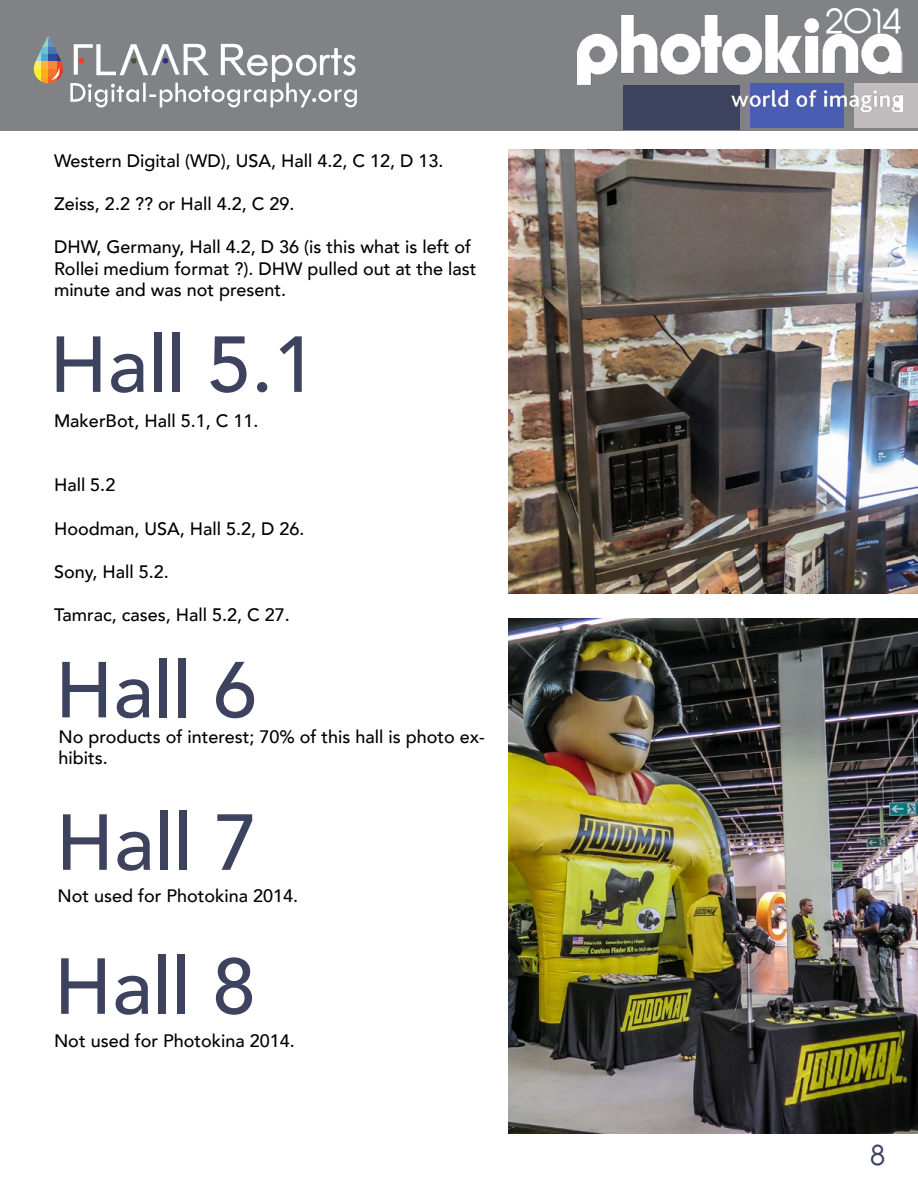
<style>
.page{position:relative;width:918px;height:1188px;background:#fff}
.page>*{position:absolute;margin:0;border:0;box-sizing:border-box;transform-origin:0 0}
.t1{font:500 78.45px "Avenir";color:#3d425f}
.t2{font:32.7px "Abeatby Kai";color:#fff}
.t3{font:27px "Abeatby Kai";color:#3d425f}
.t4{font:500 18px/21.6px "Avenir";color:#000}
</style>
<div class="page">
<img style="left:508px;top:619px;width:410px;height:515px">
<img style="left:508px;top:150px;width:410px;height:444px">
<div style="left:0;top:0;width:918px;height:130px;background:#808285"></div>
<div style="left:624px;top:85px;width:116px;height:44px;background:#3d425f"></div>
<div style="left:750px;top:84px;width:94px;height:44px;background:#4b5db3"></div>
<div style="left:855px;top:84px;width:63px;height:44px;background:#c1bdbe"></div>
<img style="left:578px;top:16px;width:325px;height:96px">
<svg style="left:33px;top:35px;width:324px;height:72px"></svg>
<p class="t4" style="left:54px;top:148px;width:391px">Western Digital (WD), USA, Hall 4.2, C 12, D 13.</p>
<p class="t4" style="left:54px;top:192px;width:242px">Zeiss, 2.2 ?? or Hall 4.2, C 29.</p>
<p class="t4" style="left:54px;top:235px;width:424px">DHW, Germany, Hall 4.2, D 36 (is this what is left of<br>Rollei medium format ?). DHW pulled out at the last minute and was not present.</p>
<h1 class="t1" style="left:50px;top:297px;width:269px">Hall 5.1</h1>
<p class="t4" style="left:54px;top:409px;width:206px">MakerBot, Hall 5.1, C 11.</p>
<p class="t4" style="left:54px;top:473px;width:63px">Hall 5.2</p>
<p class="t4" style="left:54px;top:517px;width:252px">Hoodman, USA, Hall 5.2, D 26.</p>
<p class="t4" style="left:54px;top:560px;width:116px">Sony, Hall 5.2.</p>
<p class="t4" style="left:54px;top:603px;width:237px">Tamrac, cases, Hall 5.2, C 27.</p>
<h1 class="t1" style="left:55px;top:622px;width:203px">Hall 6</h1>
<p class="t4" style="left:58px;top:724px;width:428px">No products of interest; 70% of this hall is photo ex&shy;hibits.</p>
<h1 class="t1" style="left:56px;top:775px;width:203px">Hall 7</h1>
<p class="t4" style="left:57px;top:884px;width:242px">Not used for Photokina 2014.</p>
<h1 class="t1" style="left:54px;top:919px;width:203px">Hall 8</h1>
<p class="t4" style="left:54px;top:1029px;width:242px">Not used for Photokina 2014.</p>
<h2 class="t2" style="left:826px;top:8px;width:78px">2014</h2>
<h3 class="t3" style="left:871px;top:1144px;width:17px">8</h3>
</div>
